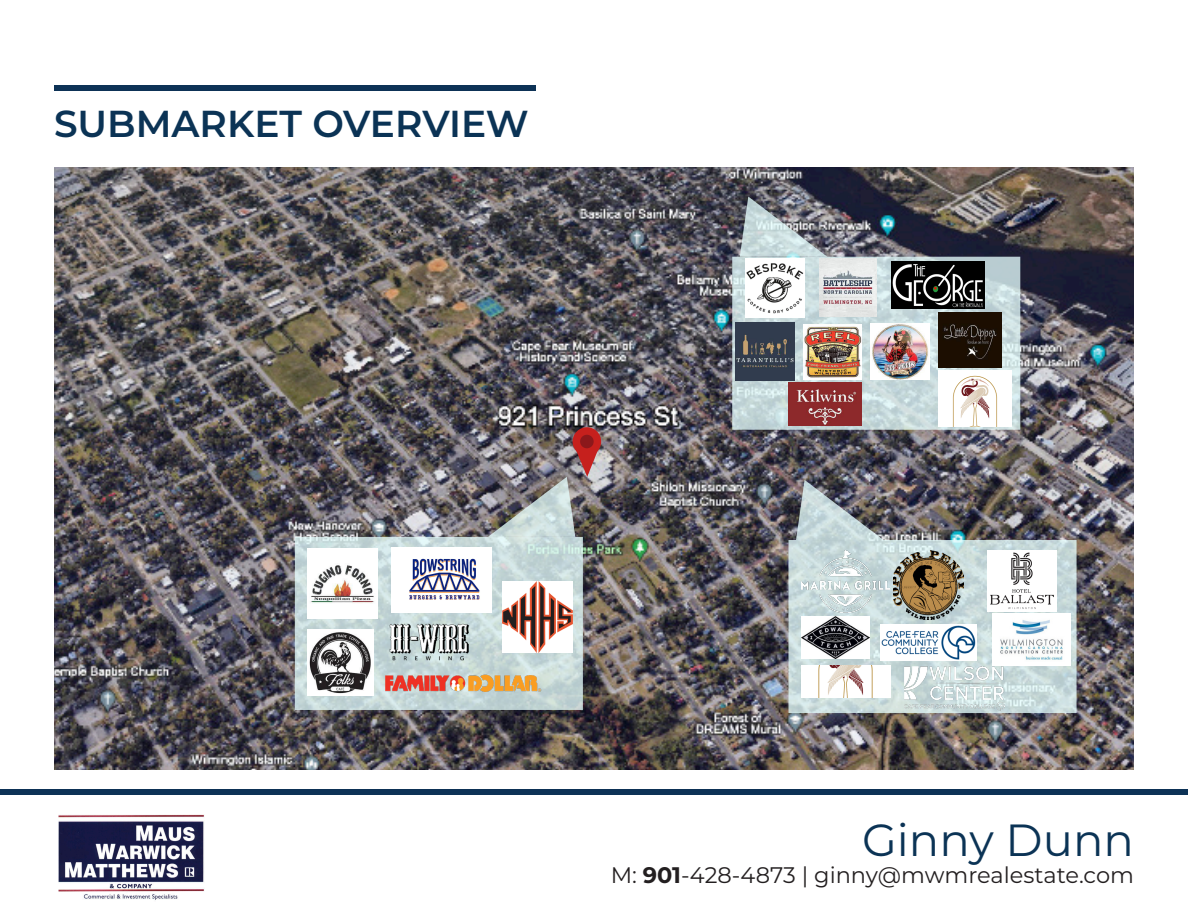
<style>
.page{position:relative;width:1188px;height:918px;background:#fff}
.page>*{position:absolute;margin:0;border:0;box-sizing:border-box;transform-origin:0 0}
.t1{font:45px "Montserrat";color:#0b3355}
.t2{font:600 37.5px "Montserrat";color:#0b3355}
.t3{font:22.5px "Montserrat";color:#231f20}
.s1{font-weight:700}
</style>
<div class="page">
<div style="left:0;top:789px;width:1188px;height:6px;background:#0d3256"></div>
<img style="left:58px;top:814px;width:146px;height:86px">
<div style="left:54px;top:85px;width:482px;height:6px;background:#0d3256"></div>
<img style="left:54px;top:167px;width:1080px;height:603px">
<svg style="left:295px;top:537px;width:288px;height:173px;background:#c8dada"></svg>
<svg style="left:732px;top:257px;width:288px;height:173px;background:#c4d5d8"></svg>
<svg style="left:740px;top:197px;width:87px;height:60px;background:#9ca6ab"></svg>
<svg style="left:788px;top:540px;width:289px;height:173px;background:#c8d9da"></svg>
<img style="left:796px;top:480px;width:88px;height:60px">
<img style="left:801px;top:550px;width:89px;height:63px">
<img style="left:894px;top:550px;width:69px;height:69px">
<img style="left:988px;top:550px;width:69px;height:61px">
<img style="left:801px;top:617px;width:68px;height:41px">
<img style="left:801px;top:666px;width:89px;height:32px">
<img style="left:881px;top:625px;width:95px;height:36px">
<img style="left:904px;top:667px;width:101px;height:43px">
<img style="left:992px;top:613px;width:78px;height:53px">
<img style="left:745px;top:259px;width:59px;height:59px">
<img style="left:819px;top:259px;width:57px;height:57px">
<img style="left:892px;top:262px;width:93px;height:47px">
<img style="left:736px;top:323px;width:58px;height:58px">
<img style="left:803px;top:325px;width:59px;height:54px">
<img style="left:871px;top:324px;width:58px;height:56px">
<img style="left:938px;top:313px;width:64px;height:54px">
<img style="left:788px;top:383px;width:74px;height:43px">
<img style="left:938px;top:371px;width:73px;height:56px">
<img style="left:383px;top:618px;width:92px;height:47px">
<img style="left:308px;top:548px;width:70px;height:70px">
<img style="left:392px;top:547px;width:100px;height:66px">
<img style="left:308px;top:630px;width:65px;height:65px">
<img style="left:383px;top:669px;width:159px;height:29px">
<img style="left:488px;top:442px;width:113px;height:95px">
<div style="left:576px;top:431px;width:21px;height:21px;background:#8c181b;border-radius:50%"></div>
<div style="left:573px;top:427px;width:28px;height:29px;border:8px solid #c6201d;border-radius:50%"></div>
<img style="left:502px;top:582px;width:71px;height:70px">
<p class="t2" style="left:54px;top:97px;width:476px">SUBMARKET OVERVIEW</p>
<h1 class="t1" style="left:862px;top:809px;width:273px">Ginny Dunn</h1>
<p class="t3" style="left:611px;top:859px;width:525px">M: <span class="s1">901</span>-428-4873 | ginny@mwmrealestate.com</p>
</div>
